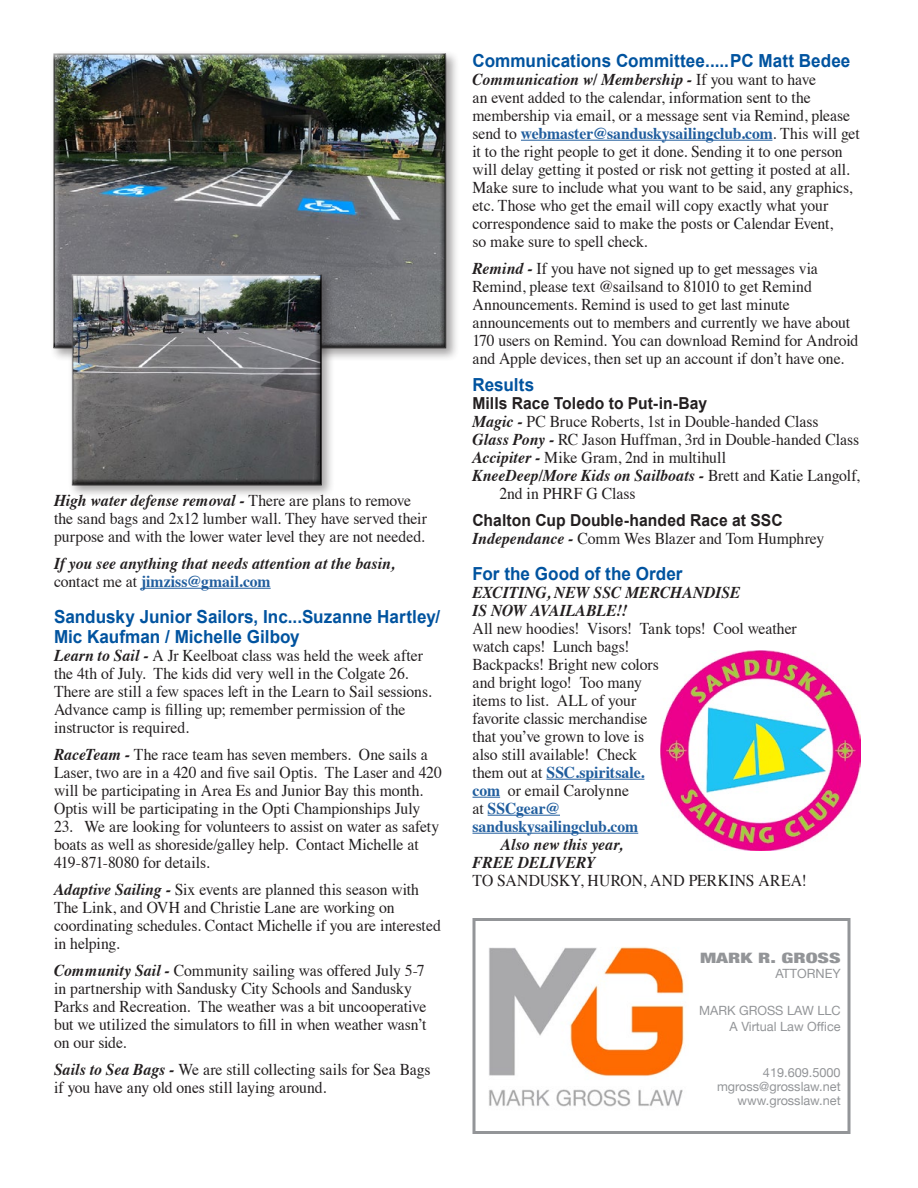
<style>
.page{position:relative;width:918px;height:1188px;background:#fff}
.page>*{position:absolute;margin:0;border:0;box-sizing:border-box;transform-origin:0 0}
.t1{font:700 18px/19.5px "Arial";color:#00539f;scale:.95 1}
.t2{font:16.5px/18px "Times";letter-spacing:-.005em;color:#231f20;scale:.95 1}
.t3{font:italic 700 16.5px "Times";color:#231f20;scale:.95 1}
.t4{font:700 16.5px/18px "Times";color:#215e9e;scale:.95 1}
.t5{font:700 16.5px "Arial";letter-spacing:.005em;color:#231f20;scale:.95 1}
.t6{font:900 condensed 14.25px "Helvetica Neue";color:#939598;scale:1.5 1}
.t7{font:12.75px/14.2px "Helvetica Neue";color:#939598;text-align:right}
.s1{font-weight:700;font-style:italic}
.s2{font-weight:400;color:#231f20}
.s3{font-weight:700;color:#215e9e}
.s4{font-weight:400;font-style:normal}
</style>
<div class="page">
<hr style="left:141px;top:588px;width:130px;height:1px;background:#215e9e">
<hr style="left:521px;top:140px;width:251px;height:1px;background:#215e9e">
<hr style="left:546px;top:779px;width:98px;height:1px;background:#215e9e">
<svg style="left:472px;top:797px;width:28px;height:1px"></svg>
<hr style="left:488px;top:815px;width:72px;height:1px;background:#215e9e">
<hr style="left:472px;top:833px;width:166px;height:1px;background:#215e9e">
<img style="left:489px;top:947px;width:195px;height:160px">
<div style="left:472px;top:918px;width:378px;height:216px;border:3px solid #939598"></div>
<div style="left:49px;top:49px;width:411px;height:312px;background:#231f20;opacity:.41"></div>
<div style="left:49px;top:49px;width:404px;height:300px;background:#231f20;opacity:.75"></div>
<div style="left:68px;top:270px;width:267px;height:228px;background:#231f20;opacity:.41"></div>
<div style="left:65px;top:267px;width:263px;height:219px;background:#fff;opacity:.75"></div>
<div style="left:67px;top:270px;width:262px;height:216px;background:#231f20;opacity:.75"></div>
<img style="left:660px;top:650px;width:201px;height:201px">
<p class="t2" style="left:54px;top:490px;width:394px"><span class="s1">High water defense removal -</span> There are plans to remove the sand bags and 2x12 lumber wall. They have served their purpose and with the lower water level they are not needed.</p>
<p class="t3" style="left:54px;top:548px;width:360px">If you see anything that needs attention at the basin,</p>
<p class="t4" style="left:54px;top:571px;width:230px"><span class="s2">contact me at</span> jimziss@gmail.com</p>
<p class="t1" style="left:54px;top:608px;width:408px">Sandusky Junior Sailors, Inc...Suzanne Hartley/<br>Mic Kaufman / Michelle Gilboy</p>
<p class="t2" style="left:54px;top:645px;width:399px"><span class="s1">Learn to Sail -</span> A Jr Keelboat class was held the week after the 4th of July. The kids did very well in the Colgate 26.<br>There are still a few spaces left in the Learn to Sail sessions.<br>Advance camp is filling up; remember permission of the instructor is required.</p>
<p class="t2" style="left:54px;top:744px;width:410px"><span class="s1">RaceTeam -</span> The race team has seven members. One sails a Laser, two are in a 420 and five sail Optis. The Laser and 420 will be participating in Area Es and Junior Bay this month.<br>Optis will be participating in the Opti Championships July</p>
<p class="t2" style="left:54px;top:816px;width:407px">23. We are looking for volunteers to assist on water as safety boats as well as shoreside/galley help. Contact Michelle at<br>419-871-8080 for details.</p>
<p class="t2" style="left:54px;top:879px;width:409px"><span class="s1">Adaptive Sailing -</span> Six events are planned this season with The Link, and OVH and Christie Lane are working on coordinating schedules. Contact Michelle if you are interested in helping.</p>
<p class="t2" style="left:54px;top:960px;width:392px"><span class="s1">Community Sail -</span> Community sailing was offered July 5-7</p>
<p class="t2" style="left:54px;top:978px;width:394px">in partnership with Sandusky City Schools and Sandusky<br>Parks and Recreation. The weather was a bit uncooperative but we utilized the simulators to fill in when weather wasn’t</p>
<p class="t2" style="left:54px;top:1032px;width:78px">on our side.</p>
<p class="t2" style="left:54px;top:1059px;width:398px"><span class="s1">Sails to Sea Bags -</span> We are still collecting sails for Sea Bags</p>
<p class="t2" style="left:54px;top:1077px;width:288px">if you have any old ones still laying around.</p>
<p class="t1" style="left:472px;top:52px;width:399px">Communications Committee.....PC Matt Bedee</p>
<p class="t2" style="left:472px;top:69px;width:409px"><span class="s1">Communication w/ Membership -</span> If you want to have<br>an event added to the calendar, information sent to the membership via email, or a message sent via Remind, please send to <span class="s3">webmaster@sanduskysailingclub.com</span>. This will get it to the right people to get it done. Sending it to one person will delay getting it posted or risk not getting it posted at all.<br>Make sure to include what you want to be said, any graphics, etc. Those who get the email will copy exactly what your correspondence said to make the posts or Calendar Event,</p>
<p class="t2" style="left:472px;top:231px;width:186px">so make sure to spell check.</p>
<p class="t2" style="left:472px;top:258px;width:408px"><span class="s1">Remind -</span> If you have not signed up to get messages via Remind, please text @sailsand to 81010 to get Remind Announcements. Remind is used to get last minute announcements out to members and currently we have about 170 users on Remind. You can download Remind for Android and Apple devices, then set up an account if don’t have one.</p>
<p class="t1" style="left:472px;top:376px;width:66px">Results</p>
<p class="t5" style="left:472px;top:392px;width:249px">Mills Race Toledo to Put-in-Bay</p>
<p class="t2" style="left:472px;top:411px;width:366px"><span class="s1">Magic -</span> PC Bruce Roberts, 1st in Double-handed Class</p>
<p class="t2" style="left:472px;top:429px;width:408px"><span class="s1">Glass Pony -</span> RC Jason Huffman, 3rd in Double-handed Class</p>
<p class="t2" style="left:472px;top:447px;width:268px"><span class="s1">Accipiter -</span> Mike Gram, 2nd in multihull</p>
<p class="t3" style="left:472px;top:460px;width:409px">KneeDeep/More Kids on Sailboats - <span class="s4">Brett and Katie Langolf,</span></p>
<p class="t2" style="left:499px;top:483px;width:145px">2nd in PHRF G Class</p>
<p class="t5" style="left:472px;top:509px;width:328px">Chalton Cup Double-handed Race at SSC</p>
<p class="t2" style="left:472px;top:528px;width:372px"><span class="s1">Independance -</span> Comm Wes Blazer and Tom Humphrey</p>
<p class="t1" style="left:472px;top:565px;width:223px">For the Good of the Order</p>
<p class="t3" style="left:472px;top:577px;width:284px">EXCITING, NEW SSC MERCHANDISE</p>
<p class="t3" style="left:472px;top:595px;width:165px">IS NOW AVAILABLE!!</p>
<p class="t2" style="left:472px;top:618px;width:343px">All new hoodies! Visors! Tank tops! Cool weather watch caps! Lunch bags!<br>Backpacks! Bright new colors<br>and bright logo! Too many<br>items to list. ALL of your<br>favorite classic merchandise<br>that you’ve grown to love is<br>also still available! Check<br>them out at <span class="s3">SSC.spiritsale.<br>com</span> or email Carolynne</p>
<p class="t4" style="left:472px;top:798px;width:176px"><span class="s2">at</span> SSCgear@ sanduskysailingclub.com</p>
<p class="t3" style="left:501px;top:829px;width:129px">Also new this year,</p>
<p class="t3" style="left:472px;top:847px;width:132px">FREE DELIVERY</p>
<p class="t2" style="left:472px;top:870px;width:353px">TO SANDUSKY, HURON, AND PERKINS AREA!</p>
<p class="t6" style="left:700px;top:946px;width:95px">MARK R. GROSS</p>
<p class="t7" style="left:775px;top:967px;width:67px">ATTORNEY</p>
<p class="t7" style="left:699px;top:1003px;width:143px;line-height:15.9px">MARK GROSS LAW LLC<br>A Virtual Law Office</p>
<p class="t7" style="left:717px;top:1066px;width:125px">419.609.5000 mgross@grosslaw.net www.grosslaw.net</p>
</div>
